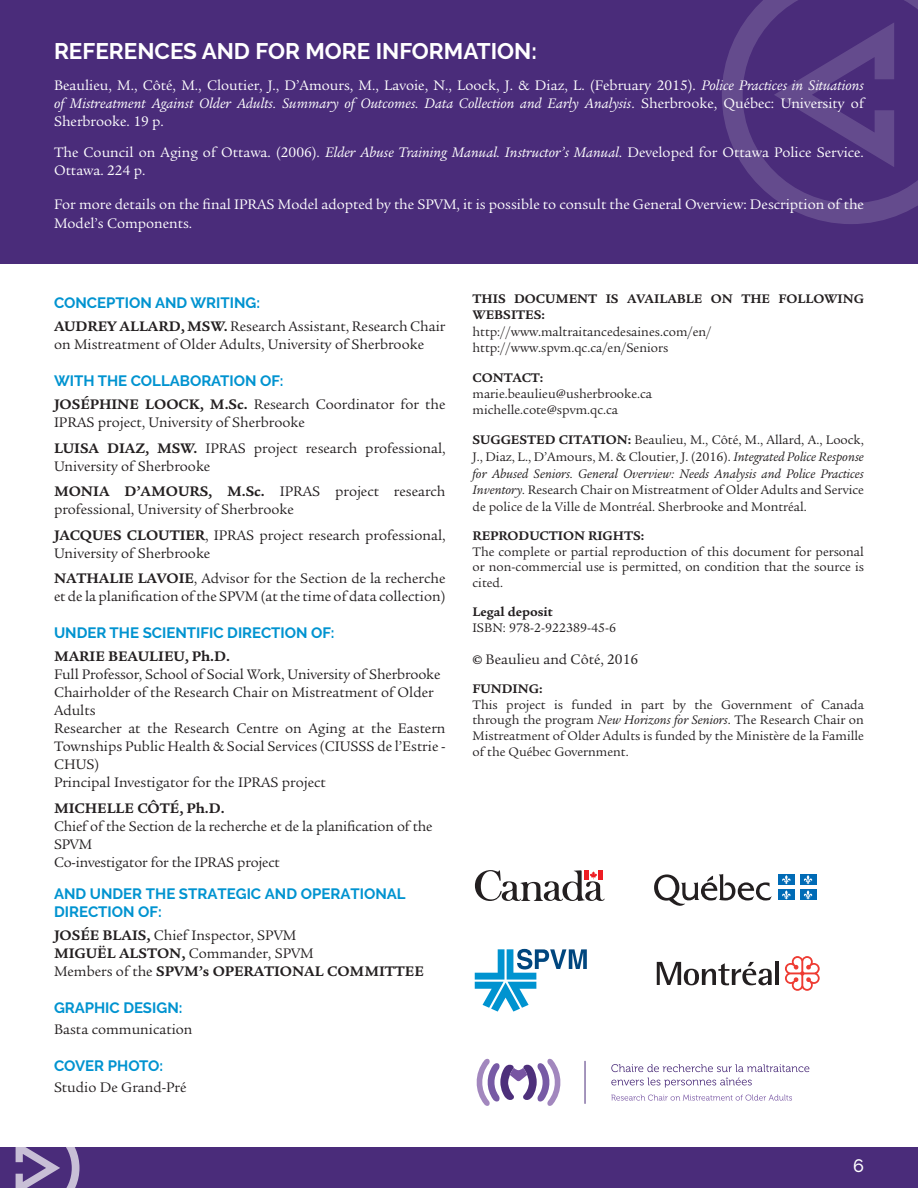
<style>
.page{position:relative;width:918px;height:1188px;background:#fff}
.page>*{position:absolute;margin:0;border:0;box-sizing:border-box;transform-origin:0 0}
.Titre{font:700 22.5px "Raleway";color:#fff}
.t1{font:500 18px "Raleway";color:#fff}
.Texte_courant{font:15px/18px "Legacy Serif";color:#231f20}
.Texte_courant-2{font:15px/18px "Legacy Serif";color:#fff}
.Titre-2{font:700 15px/18px "Raleway";color:#0093d0}
.Texte_courant-3{font:700 15px "Legacy Serif";color:#231f20}
.Texte_courant-4{font:13.5px/15.8px "Legacy Serif";color:#231f20;text-align:justify}
.Texte_courant-5{font:700 13.5px/15.8px "Legacy Serif";color:#231f20}
.s1{font-style:italic}
.s2{font-weight:700}
.s3{font-weight:400}
.s4{font-weight:700;font-size:13.5px}
</style>
<div class="page">
<div style="left:0;top:0;width:918px;height:264px;background:#4a2c7a"></div>
<svg style="left:611px;top:1064px;width:198px;height:8px"></svg>
<svg style="left:611px;top:1078px;width:141px;height:10px"></svg>
<svg style="left:611px;top:1095px;width:181px;height:6px"></svg>
<hr style="left:585px;top:1061px;width:1px;height:42px;background:#4c2e7b">
<svg style="left:476px;top:1058px;width:85px;height:48px"></svg>
<svg style="left:475px;top:949px;width:112px;height:63px"></svg>
<svg style="left:657px;top:962px;width:115px;height:23px"></svg>
<hr style="left:775px;top:962px;width:4px;height:23px;background:#231f20">
<svg style="left:785px;top:956px;width:35px;height:35px"></svg>
<div style="left:0;top:1148px;width:918px;height:40px;background:#4a2c7a"></div>
<svg style="left:0;top:1147px;width:79px;height:41px"></svg>
<svg style="left:475px;top:870px;width:130px;height:31px"></svg>
<svg style="left:654px;top:874px;width:118px;height:32px"></svg>
<div style="left:778px;top:874px;width:17px;height:11px;background:#006bb6"></div>
<svg style="left:782px;top:875px;width:9px;height:9px"></svg>
<div style="left:800px;top:874px;width:16px;height:11px;background:#006bb6"></div>
<svg style="left:804px;top:875px;width:9px;height:9px"></svg>
<div style="left:778px;top:890px;width:17px;height:10px;background:#006bb6"></div>
<svg style="left:782px;top:890px;width:9px;height:10px"></svg>
<div style="left:800px;top:890px;width:16px;height:10px;background:#006bb6"></div>
<svg style="left:804px;top:890px;width:9px;height:10px"></svg>
<svg style="left:722px;top:0;width:196px;height:224px"></svg>
<p class="Titre" style="left:54px;top:39px;width:485px">REFERENCES AND FOR MORE INFORMATION:</p>
<p class="Texte_courant-2" style="left:54px;top:76px;width:812px;text-align:justify">Beaulieu, M., Côté, M., Cloutier, J., D’Amours, M., Lavoie, N., Loock, J. &amp; Diaz, L. (February 2015). <span class="s1">Police Practices in Situations of Mistreatment Against Older Adults. Summary of Outcomes. Data Collection and Early Analysis</span>. Sherbrooke, Québec: University of Sherbrooke. 19 p.</p>
<p class="Texte_courant-2" style="left:54px;top:144px;width:811px">The Council on Aging of Ottawa. (2006). <span class="s1">Elder Abuse Training Manual. Instructor’s Manual</span>. Developed for Ottawa Police Service.<br>Ottawa. 224 p.</p>
<p class="Texte_courant-2" style="left:54px;top:194px;width:812px;line-height:19.8px">For more details on the final IPRAS Model adopted by the SPVM, it is possible to consult the General Overview: Description of the<br>Model’s Components.</p>
<p class="Titre-2" style="left:54px;top:293px;width:208px">CONCEPTION AND WRITING:</p>
<p class="Texte_courant" style="left:54px;top:318px;width:393px"><span class="s2">AUDREY ALLARD, MSW.</span> Research Assistant, Research Chair on Mistreatment of Older Adults, University of Sherbrooke</p>
<p class="Titre-2" style="left:54px;top:371px;width:231px">WITH THE COLLABORATION OF:</p>
<p class="Texte_courant" style="left:54px;top:395px;width:393px"><span class="s2">JOSÉPHINE LOOCK, M.Sc.</span> Research Coordinator for the<br>IPRAS project, University of Sherbrooke</p>
<p class="Texte_courant" style="left:54px;top:439px;width:393px"><span class="s2">LUISA DIAZ, MSW.</span> IPRAS project research professional,<br>University of Sherbrooke</p>
<p class="Texte_courant" style="left:54px;top:483px;width:393px"><span class="s2">MONIA D’AMOURS, M.Sc.</span> IPRAS project research professional, University of Sherbrooke</p>
<p class="Texte_courant" style="left:54px;top:526px;width:393px"><span class="s2">JACQUES CLOUTIER</span>, IPRAS project research professional,<br>University of Sherbrooke</p>
<p class="Texte_courant" style="left:54px;top:570px;width:393px"><span class="s2">NATHALIE LAVOIE</span>, Advisor for the Section de la recherche et de la planification of the SPVM (at the time of data collection)</p>
<p class="Titre-2" style="left:54px;top:624px;width:282px">UNDER THE SCIENTIFIC DIRECTION OF:</p>
<p class="Texte_courant-3" style="left:54px;top:648px;width:177px">MARIE BEAULIEU, Ph.D.</p>
<p class="Texte_courant" style="left:54px;top:666px;width:388px">Full Professor, School of Social Work, University of Sherbrooke</p>
<p class="Texte_courant" style="left:54px;top:684px;width:381px">Chairholder of the Research Chair on Mistreatment of Older<br>Adults</p>
<p class="Texte_courant" style="left:54px;top:720px;width:393px;text-align:justify">Researcher at the Research Centre on Aging at the Eastern Townships Public Health &amp; Social Services (CIUSSS de l’Estrie - CHUS)</p>
<p class="Texte_courant" style="left:54px;top:774px;width:273px">Principal Investigator for the IPRAS project</p>
<p class="Texte_courant-3" style="left:54px;top:799px;width:172px">MICHELLE CÔTÉ, Ph.D.</p>
<p class="Texte_courant" style="left:54px;top:817px;width:380px">Chief of the Section de la recherche et de la planification of the<br>SPVM<br>Co-investigator for the IPRAS project</p>
<p class="Titre-2" style="left:54px;top:885px;width:353px">AND UNDER THE STRATEGIC AND OPERATIONAL<br>DIRECTION OF:</p>
<p class="Texte_courant" style="left:54px;top:927px;width:244px"><span class="s2">JOSÉE BLAIS,</span> Chief Inspector, SPVM</p>
<p class="Texte_courant" style="left:54px;top:945px;width:261px"><span class="s2">MIGUËL ALSTON,</span> Commander, SPVM</p>
<p class="Texte_courant-3" style="left:54px;top:963px;width:371px"><span class="s3">Members of the</span> SPVM’s OPERATIONAL COMMITTEE</p>
<p class="Titre-2" style="left:54px;top:999px;width:130px">GRAPHIC DESIGN:</p>
<p class="Texte_courant" style="left:54px;top:1020px;width:140px">Basta communication</p>
<p class="Titre-2" style="left:54px;top:1056px;width:111px">COVER PHOTO:</p>
<p class="Texte_courant" style="left:54px;top:1078px;width:134px">Studio De Grand-Pré</p>
<p class="Texte_courant-5" style="left:472px;top:291px;width:393px">THIS DOCUMENT IS AVAILABLE ON THE FOLLOWING<br>WEBSITES:</p>
<p class="Texte_courant-4" style="left:472px;top:324px;width:241px">http://www.maltraitancedesaines.com/en/</p>
<p class="Texte_courant-4" style="left:472px;top:340px;width:197px">http://www.spvm.qc.ca/en/Seniors</p>
<p class="Texte_courant-5" style="left:472px;top:369px;width:72px">CONTACT:</p>
<p class="Texte_courant-4" style="left:472px;top:386px;width:181px">marie.beaulieu@usherbrooke.ca</p>
<p class="Texte_courant-4" style="left:472px;top:402px;width:147px">michelle.cote@spvm.qc.ca</p>
<p class="Texte_courant-4" style="left:472px;top:432px;width:393px;line-height:16.5px"><span class="s2">SUGGESTED CITATION:</span> Beaulieu, M., Côté, M., Allard, A., Loock, J., Diaz, L., D’Amours, M. &amp; Cloutier, J. (2016). <span class="s1">Integrated Police Response for Abused Seniors. General Overview: Needs Analysis and Police Practices Inventory.</span> Research Chair on Mistreatment of Older Adults and Service de police de la Ville de Montréal. Sherbrooke and Montréal.</p>
<p class="Texte_courant-5" style="left:472px;top:528px;width:173px">REPRODUCTION RIGHTS:</p>
<p class="Texte_courant-4" style="left:472px;top:544px;width:393px">The complete or partial reproduction of this document for personal or non-commercial use is permitted, on condition that the source is cited.</p>
<p class="Texte_courant-5" style="left:472px;top:604px;width:82px">Legal deposit</p>
<p class="Texte_courant-4" style="left:472px;top:620px;width:145px">ISBN: 978-2-922389-45-6</p>
<p class="Texte_courant" style="left:472px;top:650px;width:167px"><span class="s4">©</span> Beaulieu and Côté, 2016</p>
<p class="Texte_courant-5" style="left:472px;top:681px;width:71px">FUNDING:</p>
<p class="Texte_courant-4" style="left:472px;top:697px;width:393px">This project is funded in part by the Government of Canada through the program <span class="s1">New Horizons for Seniors</span>. The Research Chair on Mistreatment of Older Adults is funded by the Ministère de la Famille of the Québec Government.</p>
<p class="t1" style="left:853px;top:1156px;width:12px">6</p>
</div>
